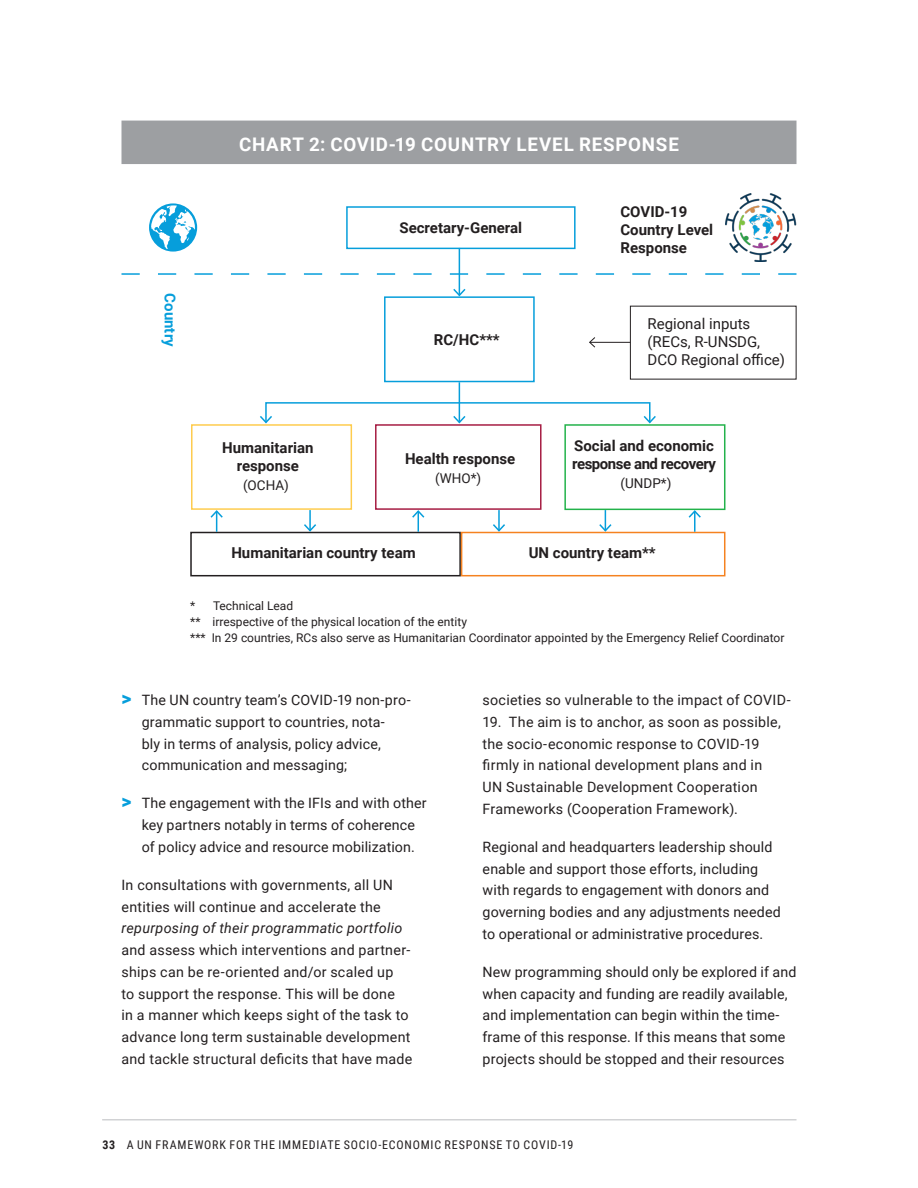
<style>
.page{position:relative;width:918px;height:1188px;background:#fff}
.page>*{position:absolute;margin:0;border:0;box-sizing:border-box;transform-origin:0 0}
.CHART_TABLE_H1{font:700 18.75px "Roboto";letter-spacing:.04em;color:#fff}
.t1{font:700 15px/18px "Roboto";color:#231f20;text-align:center}
.t2{font:15px/18px "Roboto";color:#231f20}
.t3{font:700 15px/18px "Roboto";letter-spacing:-.025em;color:#231f20}
.t4{font:700 15px "Roboto";color:#069edb}
.TX_ragged_column{font:14.25px/21.8px "Roboto";letter-spacing:.01em;color:#231f20}
.t5{font:13.5px "Roboto";color:#231f20}
.t6{font:12px "Roboto";color:#231f20}
.t7{font:12px "Roboto Condensed";letter-spacing:.065em;color:#231f20}
.s1{font-weight:900;font-size:19.5px;color:#069edb}
.s2{font-style:italic}
.s3{font-weight:700}
</style>
<div class="page">
<hr style="left:102px;top:1119px;width:695px;height:1px;background:#d1d2d4">
<div style="left:122px;top:121px;width:674px;height:43px;background:#9d9fa2"></div>
<div style="left:346px;top:206px;width:230px;height:43px;border:2px solid #069edb"></div>
<div style="left:384px;top:296px;width:151px;height:86px;border:2px solid #069edb"></div>
<hr style="left:590px;top:342px;width:40px;height:1px;background:#231f20">
<svg style="left:589px;top:337px;width:7px;height:11px"></svg>
<hr style="left:459px;top:382px;width:1px;height:40px;background:#069edb">
<hr style="left:459px;top:248px;width:1px;height:47px;background:#069edb">
<svg style="left:452px;top:287px;width:15px;height:11px"></svg>
<div style="left:375px;top:424px;width:167px;height:86px;border:2px solid #a61d43"></div>
<div style="left:564px;top:424px;width:161px;height:86px;border:2px solid #23b24b"></div>
<div style="left:191px;top:424px;width:161px;height:86px;border:2px solid #fecc4e"></div>
<div style="left:190px;top:532px;width:271px;height:44px;border:2px solid #231f20"></div>
<div style="left:461px;top:532px;width:264px;height:44px;border:2px solid #f58220"></div>
<svg style="left:258px;top:401px;width:399px;height:24px"></svg>
<svg style="left:209px;top:509px;width:15px;height:23px"></svg>
<hr style="left:694px;top:511px;width:2px;height:21px;background:#069edb">
<svg style="left:687px;top:509px;width:15px;height:10px"></svg>
<svg style="left:411px;top:509px;width:15px;height:23px"></svg>
<hr style="left:498px;top:510px;width:2px;height:21px;background:#069edb">
<svg style="left:491px;top:523px;width:16px;height:10px"></svg>
<hr style="left:309px;top:510px;width:2px;height:21px;background:#069edb">
<svg style="left:302px;top:523px;width:16px;height:10px"></svg>
<svg style="left:598px;top:510px;width:15px;height:23px"></svg>
<svg style="left:122px;top:273px;width:674px;height:2px"></svg>
<svg style="left:149px;top:203px;width:48px;height:49px"></svg>
<img style="left:726px;top:193px;width:71px;height:69px">
<p class="CHART_TABLE_H1" style="left:239px;top:131px;width:441px">CHART 2: COVID-19 COUNTRY LEVEL RESPONSE</p>
<p class="t4" style="left:181px;top:293px;width:55px;rotate:90deg">Country</p>
<p class="t1" style="left:399px;top:218px;width:124px">Secretary-General</p>
<p class="t1" style="left:434px;top:330px;width:67px">RC/HC***</p>
<p class="t1" style="left:621px;top:202px;width:94px;text-align:left">COVID-19<br>Country Level<br>Response</p>
<p class="t2" style="left:648px;top:314px;width:139px">Regional inputs (RECs, R-UNSDG,<br>DCO Regional office)</p>
<p class="t3" style="left:572px;top:436px;width:145px">Social and economic response and recovery</p>
<p class="t1" style="left:222px;top:438px;width:93px">Humanitarian response</p>
<p class="t1" style="left:405px;top:449px;width:112px">Health response</p>
<p class="t5" style="left:435px;top:469px;width:48px">(WHO*)</p>
<p class="t5" style="left:243px;top:476px;width:47px">(OCHA)</p>
<p class="t5" style="left:621px;top:474px;width:52px">(UNDP*)</p>
<p class="t1" style="left:231px;top:543px;width:186px">Humanitarian country team</p>
<p class="t1" style="left:529px;top:543px;width:129px">UN country team**</p>
<p class="t6" style="left:190px;top:597px;width:104px">* Technical Lead</p>
<p class="t6" style="left:190px;top:613px;width:278px">** irrespective of the physical location of the entity</p>
<p class="t6" style="left:190px;top:630px;width:596px">*** In 29 countries, RCs also serve as Humanitarian Coordinator appointed by the Emergency Relief Coordinator</p>
<p class="TX_ragged_column" style="left:142px;top:689px;width:270px;text-indent:-20px"><span class="s1">&gt;</span> The UN country team’s COVID-19 non-pro&shy;grammatic support to countries, nota-<br>bly in terms of analysis, policy advice, communication and messaging;</p>
<p class="TX_ragged_column" style="left:142px;top:792px;width:286px;text-indent:-20px"><span class="s1">&gt;</span> The engagement with the IFIs and with other key partners notably in terms of coherence of policy advice and resource mobilization.</p>
<p class="TX_ragged_column" style="left:122px;top:873px;width:292px">In consultations with governments, all UN entities will continue and accelerate the <span class="s2">repurposing of their programmatic portfolio </span>and assess which interventions and partner&shy;ships can be re-oriented and/or scaled up<br>to support the response. This will be done<br>in a manner which keeps sight of the task to advance long term sustainable development and tackle structural deficits that have made</p>
<p class="TX_ragged_column" style="left:483px;top:689px;width:310px">societies so vulnerable to the impact of COVID-</p>
<p class="TX_ragged_column" style="left:483px;top:710px;width:300px">19. The aim is to anchor, as soon as possible, the socio-economic response to COVID-19 firmly in national development plans and in UN Sustainable Development Cooperation Frameworks (Cooperation Framework).</p>
<p class="TX_ragged_column" style="left:483px;top:835px;width:300px">Regional and headquarters leadership should enable and support those efforts, including with regards to engagement with donors and governing bodies and any adjustments needed to operational or administrative procedures.</p>
<p class="TX_ragged_column" style="left:483px;top:960px;width:315px">New programming should only be explored if and when capacity and funding are readily available, and implementation can begin within the time&shy;frame of this response. If this means that some projects should be stopped and their resources</p>
<p class="t7" style="left:102px;top:1136px;width:472px"><span class="s3">33</span> A UN FRAMEWORK FOR THE IMMEDIATE SOCIO-ECONOMIC RESPONSE TO COVID-19</p>
</div>
